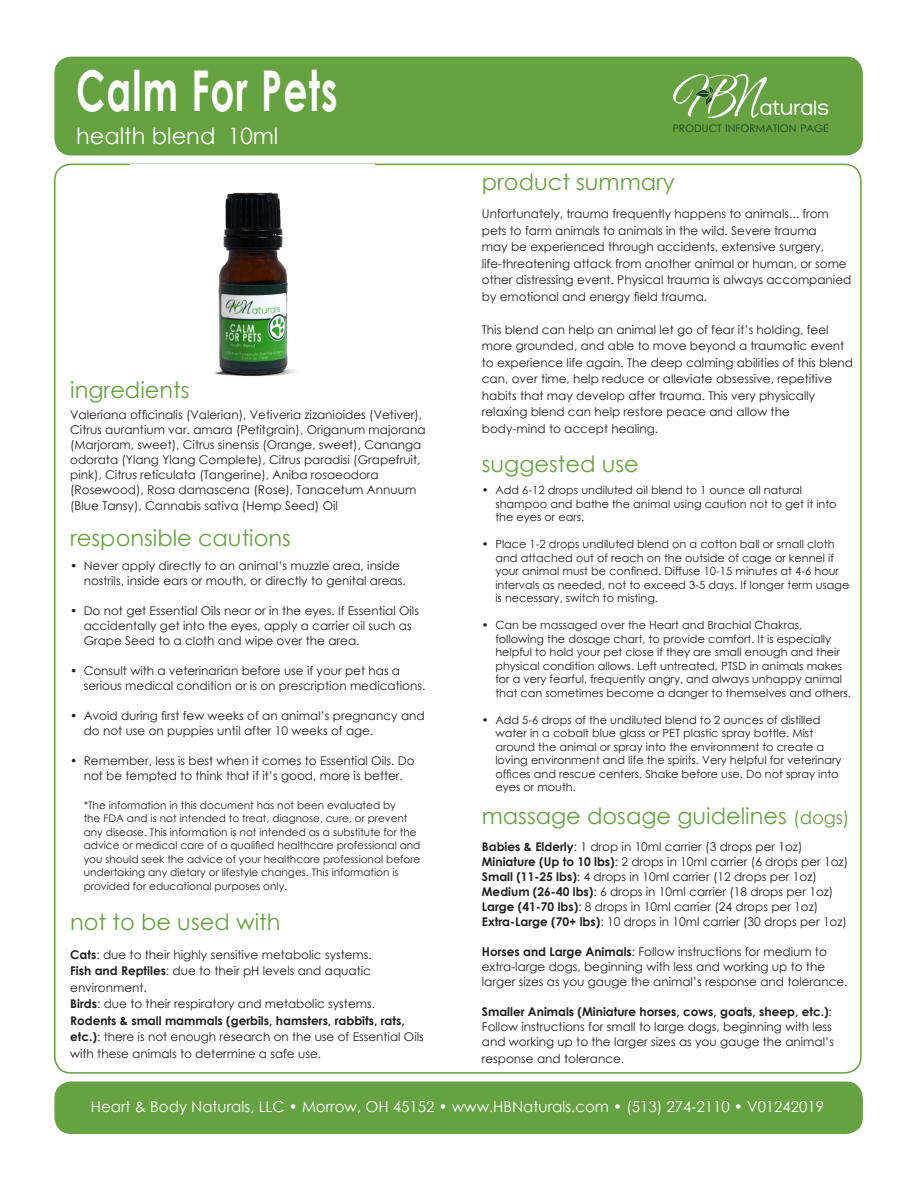
<style>
.page{position:relative;width:918px;height:1188px;background:#fff}
.page>*{position:absolute;margin:0;border:0;box-sizing:border-box;transform-origin:0 0}
.t1{font:700 56.25px "Century Gothic";letter-spacing:.035em;color:#fff;scale:.67 1}
.t2{font:22.5px "Century Gothic";color:#67a242}
.t3{font:22.5px "Century Gothic";color:#fff}
.t4{font:22.5px "Traffolight";color:#fff}
.t5{font:15px "Century Gothic";color:#fff}
.t6{font:12px/16.5px "Century Gothic";color:#1f2020}
.t7{font:700 12px "Century Gothic";color:#1f2020}
.t8{font:11.25px/13.5px "Century Gothic";color:#1f2020}
.t9{font:10.5px/13.5px "Century Gothic";color:#1f2020}
.t10{font:10.35px "Century Gothic";color:#17431f}
.s1{font-weight:700}
.s2{font-size:18px}
.s3{font-weight:400}
</style>
<div class="page">
<div style="left:55px;top:57px;width:807px;height:98px;background:#67a242;border-radius:16px"></div>
<div style="left:54px;top:57px;width:809px;height:99px;border:2px solid #67a242;border-radius:16px"></div>
<img style="left:673px;top:75px;width:93px;height:42px">
<div style="left:55px;top:1082px;width:807px;height:51px;background:#67a242;border-radius:16px"></div>
<div style="left:54px;top:1082px;width:809px;height:52px;border:2px solid #67a242;border-radius:16px"></div>
<img style="left:214px;top:192px;width:81px;height:185px">
<p class="t1" style="left:76px;top:48px;width:392px">Calm For Pets</p>
<p class="t3" style="left:76px;top:120px;width:204px">health blend 10ml</p>
<p class="t2" style="left:70px;top:374px;width:121px">ingredients</p>
<p class="t6" style="left:70px;top:407px;width:357px;line-height:15px">Valeriana officinalis (Valerian), Vetiveria zizanioides (Vetiver), Citrus aurantium var. amara (Petitgrain), Origanum majorana (Marjoram, sweet), Citrus sinensis (Orange, sweet), Cananga odorata (Ylang Ylang Complete), Citrus paradisi (Grapefruit, pink), Citrus reticulata (Tangerine), Aniba rosaeodora (Rosewood), Rosa damascena (Rose), Tanacetum Annuum</p>
<p class="t6" style="left:70px;top:498px;width:269px">(Blue Tansy), Cannabis sativa (Hemp Seed) Oil</p>
<p class="t2" style="left:70px;top:523px;width:222px">responsible cautions</p>
<p class="t6" style="left:84px;top:558px;width:324px;line-height:15px;text-indent:-14px">• Never apply directly to an animal’s muzzle area, inside nostrils, inside ears or mouth, or directly to genital areas.</p>
<p class="t6" style="left:84px;top:603px;width:337px;line-height:15px;text-indent:-14px">• Do not get Essential Oils near or in the eyes. If Essential Oils accidentally get into the eyes, apply a carrier oil such as<br>Grape Seed to a cloth and wipe over the area.</p>
<p class="t6" style="left:84px;top:663px;width:343px;line-height:15px;text-indent:-14px">• Consult with a veterinarian before use if your pet has a serious medical condition or is on prescription medications.</p>
<p class="t6" style="left:84px;top:708px;width:343px;line-height:15px;text-indent:-14px">• Avoid during first few weeks of an animal’s pregnancy and do not use on puppies until after 10 weeks of age.</p>
<p class="t6" style="left:70px;top:753px;width:346px;line-height:15px;text-align:center">• Remember, less is best when it comes to Essential Oils. Do not be tempted to think that if it’s good, more is better.</p>
<p class="t9" style="left:84px;top:798px;width:338px">*The information in this document has not been evaluated by<br>the FDA and is not intended to treat, diagnose, cure, or prevent any disease. This information is not intended as a substitute for the advice or medical care of a qualified healthcare professional and you should seek the advice of your healthcare professional before undertaking any dietary or lifestyle changes. This information is provided for educational purposes only.</p>
<p class="t2" style="left:70px;top:907px;width:212px">not to be used with</p>
<p class="t6" style="left:70px;top:946px;width:355px"><span class="s1">Cats</span>: due to their highly sensitive metabolic systems.<br><span class="s1">Fish and Reptiles</span>: due to their pH levels and aquatic environment.<br><span class="s1">Birds</span>: due to their respiratory and metabolic systems.<br><span class="s1">Rodents &amp; small mammals (gerbils, hamsters, rabbits, rats, etc.)</span>: there is not enough research on the use of Essential Oils with these animals to determine a safe use.</p>
<p class="t4" style="left:760px;top:99px;width:71px">aturals</p>
<p class="t10" style="left:673px;top:121px;width:157px">PRODUCT INFORMATION PAGE</p>
<p class="t2" style="left:482px;top:166px;width:195px">product summary</p>
<p class="t6" style="left:482px;top:205px;width:371px">Unfortunately, trauma frequently happens to animals... from pets to farm animals to animals in the wild. Severe trauma<br>may be experienced through accidents, extensive surgery, life-threatening attack from another animal or human, or some other distressing event. Physical trauma is always accompanied by emotional and energy field trauma.</p>
<p class="t6" style="left:482px;top:321px;width:373px">This blend can help an animal let go of fear it’s holding, feel more grounded, and able to move beyond a traumatic event to experience life again. The deep calming abilities of this blend can, over time, help reduce or alleviate obsessive, repetitive habits that may develop after trauma. This very physically relaxing blend can help restore peace and allow the</p>
<p class="t6" style="left:482px;top:420px;width:178px">body-mind to accept healing.</p>
<p class="t2" style="left:482px;top:448px;width:158px">suggested use</p>
<p class="t8" style="left:495px;top:483px;width:343px;text-indent:-14px">• Add 6-12 drops undiluted oil blend to 1 ounce all natural shampoo and bathe the animal using caution not to get it into the eyes or ears.</p>
<p class="t8" style="left:495px;top:537px;width:356px;text-indent:-14px">• Place 1-2 drops undiluted blend on a cotton ball or small cloth and attached out of reach on the outside of cage or kennel if your animal must be confined. Diffuse 10-15 minutes at 4-6 hour intervals as needed, not to exceed 3-5 days. If longer term usage is necessary, switch to misting.</p>
<p class="t8" style="left:495px;top:618px;width:357px;text-indent:-14px">• Can be massaged over the Heart and Brachial Chakras, following the dosage chart, to provide comfort. It is especially helpful to hold your pet close if they are small enough and their physical condition allows. Left untreated, PTSD in animals makes for a very fearful, frequently angry, and always unhappy animal that can sometimes become a danger to themselves and others.</p>
<p class="t8" style="left:495px;top:713px;width:348px;text-indent:-14px">• Add 5-6 drops of the undiluted blend to 2 ounces of distilled water in a cobalt blue glass or PET plastic spray bottle. Mist around the animal or spray into the environment to create a loving environment and life the spirits. Very helpful for veterinary offices and rescue centers. Shake before use. Do not spray into eyes or mouth.</p>
<p class="t2" style="left:482px;top:800px;width:369px">massage dosage guidelines <span class="s2">(dogs)</span></p>
<p class="t6" style="left:482px;top:839px;width:368px;line-height:15px"><span class="s1">Babies &amp; Elderly</span>: 1 drop in 10ml carrier (3 drops per 1oz)<br><span class="s1">Miniature (Up to 10 lbs)</span>: 2 drops in 10ml carrier (6 drops per 1oz)</p>
<p class="t6" style="left:482px;top:868px;width:337px"><span class="s1">Small (11-25 lbs)</span>: 4 drops in 10ml carrier (12 drops per 1oz)</p>
<p class="t6" style="left:482px;top:883px;width:353px"><span class="s1">Medium (26-40 lbs)</span>: 6 drops in 10ml carrier (18 drops per 1oz)</p>
<p class="t6" style="left:482px;top:898px;width:338px"><span class="s1">Large (41-70 lbs)</span>: 8 drops in 10ml carrier (24 drops per 1oz)</p>
<p class="t6" style="left:482px;top:913px;width:367px"><span class="s1">Extra-Large (70+ lbs)</span>: 10 drops in 10ml carrier (30 drops per 1oz)</p>
<p class="t6" style="left:482px;top:944px;width:367px;line-height:15px"><span class="s1">Horses and Large Animals</span>: Follow instructions for medium to extra-large dogs, beginning with less and working up to the larger sizes as you gauge the animal’s response and tolerance.</p>
<p class="t7" style="left:482px;top:1003px;width:352px">Smaller Animals (Miniature horses, cows, goats, sheep, etc.)<span class="s3">:</span></p>
<p class="t6" style="left:482px;top:1019px;width:354px;line-height:15px">Follow instructions for small to large dogs, beginning with less and working up to the larger sizes as you gauge the animal’s</p>
<p class="t6" style="left:482px;top:1050px;width:144px">response and tolerance.</p>
<p class="t5" style="left:91px;top:1096px;width:735px">Heart &amp; Body Naturals, LLC • Morrow, OH 45152 • www.HBNaturals.com • (513) 274-2110 • V01242019</p>
</div>
